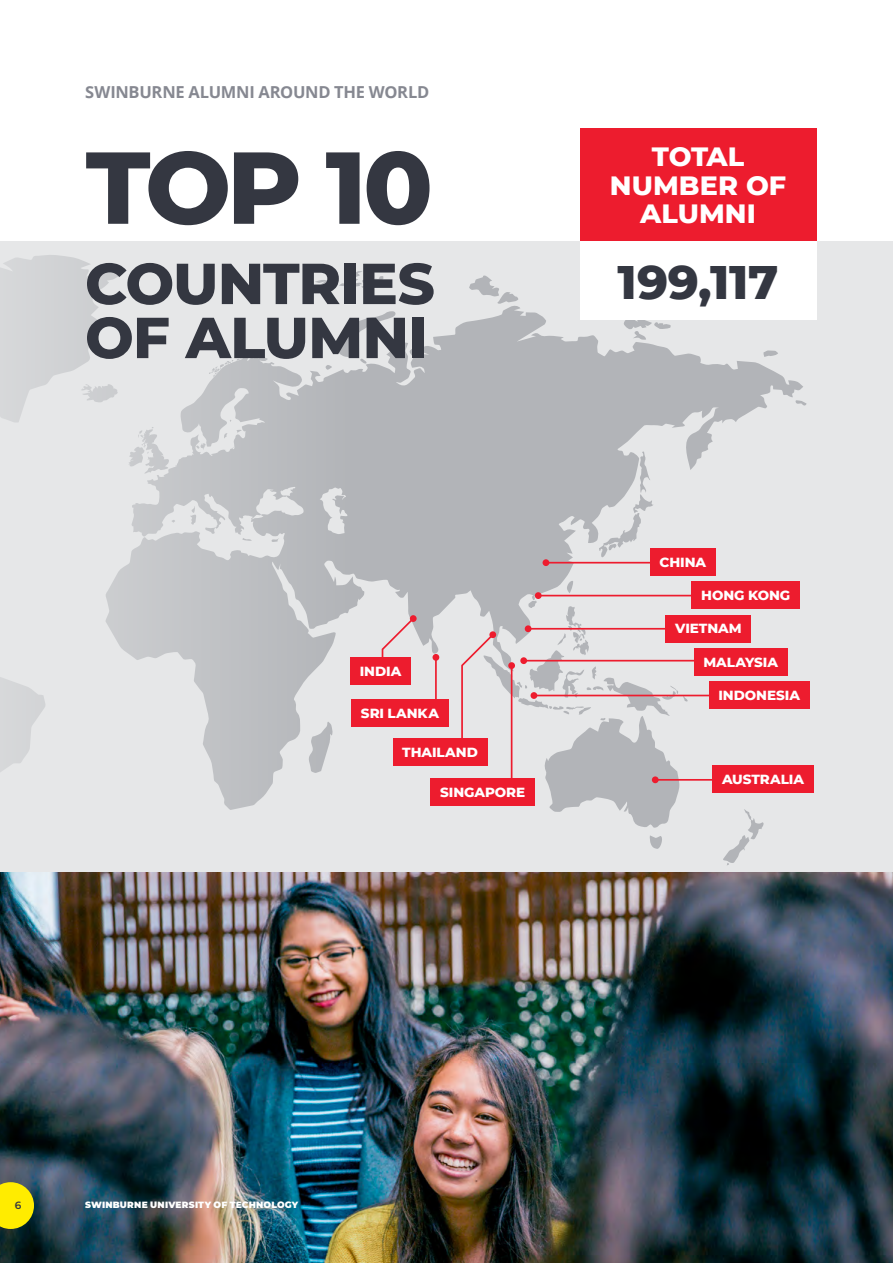
<style>
.page{position:relative;width:893px;height:1263px;background:#fff}
.page>*{position:absolute;margin:0;border:0;box-sizing:border-box;transform-origin:0 0}
._3a__Bold_Heading__C{font:800 102px "Montserrat";color:#343741}
._3a__Bold_Heading__C-2{font:800 57.6px/54px "Montserrat";letter-spacing:-.015em;color:#343741}
._3a__Bold_Heading__C-3{font:800 48px "Montserrat";letter-spacing:-.01em;color:#343741}
.t1{font:800 27px/28.5px "Montserrat";letter-spacing:.005em;color:#fff;text-align:center}
._4a__Red_Subheading{font:700 16.5px "Open Sans";letter-spacing:-.015em;color:#868891}
._1c__Bold_Heading__R{font:800 13.5px "Montserrat";letter-spacing:-.005em;color:#fff}
.t2{font:600 10.5px "Montserrat";color:#343741}
._1a__Body{font:900 9px "Montserrat";letter-spacing:.025em;color:#fff}
</style>
<div class="page">
<div style="left:0;top:241px;width:893px;height:822px;background:#e6e7e8"></div>
<svg style="left:0;top:255px;width:807px;height:618px"></svg>
<div style="left:694px;top:648px;width:94px;height:27px;background:#ed1c2e"></div>
<div style="left:650px;top:548px;width:66px;height:28px;background:#ed1c2e"></div>
<div style="left:692px;top:582px;width:108px;height:27px;background:#ed1c2e"></div>
<div style="left:709px;top:681px;width:101px;height:27px;background:#ed1c2e"></div>
<div style="left:351px;top:699px;width:98px;height:28px;background:#ed1c2e"></div>
<hr style="left:546px;top:562px;width:105px;height:1px;background:#ed1c2e">
<div style="left:543px;top:559px;width:6px;height:7px;background:#ed1c2e;border-radius:50%"></div>
<hr style="left:655px;top:779px;width:71px;height:2px;background:#ed1c2e">
<div style="left:652px;top:776px;width:7px;height:7px;background:#ed1c2e;border-radius:50%"></div>
<hr style="left:528px;top:628px;width:211px;height:2px;background:#ed1c2e">
<div style="left:525px;top:625px;width:6px;height:7px;background:#ed1c2e;border-radius:50%"></div>
<svg style="left:460px;top:632px;width:35px;height:121px"></svg>
<div style="left:489px;top:631px;width:7px;height:7px;background:#ed1c2e;border-radius:50%"></div>
<svg style="left:381px;top:616px;width:35px;height:53px"></svg>
<div style="left:410px;top:615px;width:7px;height:7px;background:#ed1c2e;border-radius:50%"></div>
<div style="left:665px;top:615px;width:86px;height:27px;background:#ed1c2e"></div>
<hr style="left:538px;top:595px;width:157px;height:1px;background:#ed1c2e">
<div style="left:535px;top:592px;width:7px;height:7px;background:#ed1c2e;border-radius:50%"></div>
<hr style="left:435px;top:657px;width:2px;height:45px;background:#ed1c2e">
<div style="left:432px;top:654px;width:7px;height:7px;background:#ed1c2e;border-radius:50%"></div>
<hr style="left:534px;top:695px;width:177px;height:1px;background:#ed1c2e">
<div style="left:530px;top:692px;width:7px;height:7px;background:#ed1c2e;border-radius:50%"></div>
<hr style="left:524px;top:660px;width:176px;height:1px;background:#ed1c2e">
<div style="left:520px;top:657px;width:7px;height:7px;background:#ed1c2e;border-radius:50%"></div>
<hr style="left:511px;top:666px;width:1px;height:127px;background:#ed1c2e">
<div style="left:508px;top:662px;width:7px;height:7px;background:#ed1c2e;border-radius:50%"></div>
<div style="left:350px;top:658px;width:61px;height:27px;background:#ed1c2e"></div>
<div style="left:430px;top:778px;width:105px;height:27px;background:#ed1c2e"></div>
<img style="left:0;top:873px;width:893px;height:390px">
<div style="left:580px;top:132px;width:236px;height:188px;background:#fff"></div>
<div style="left:580px;top:129px;width:236px;height:112px;background:#ed1c2e"></div>
<div style="left:393px;top:738px;width:94px;height:28px;background:#ed1c2e"></div>
<div style="left:712px;top:766px;width:102px;height:27px;background:#ed1c2e"></div>
<svg style="left:0;top:1182px;width:34px;height:47px;background:#dace0b"></svg>
<p class="_4a__Red_Subheading" style="left:85px;top:80px;width:346px">SWINBURNE ALUMNI AROUND THE WORLD</p>
<p class="_3a__Bold_Heading__C" style="left:86px;top:113px;width:349px">TOP 10</p>
<p class="t1" style="left:610px;top:141px;width:178px">TOTAL<br>NUMBER OF<br>ALUMNI</p>
<p class="_3a__Bold_Heading__C-3" style="left:618px;top:247px;width:162px">199,117</p>
<p class="_3a__Bold_Heading__C-2" style="left:85px;top:253px;width:351px">COUNTRIES<br>OF ALUMNI</p>
<p class="_1c__Bold_Heading__R" style="left:659px;top:552px;width:48px">CHINA</p>
<p class="_1c__Bold_Heading__R" style="left:701px;top:585px;width:90px">HONG KONG</p>
<p class="_1c__Bold_Heading__R" style="left:360px;top:662px;width:43px">INDIA</p>
<p class="_1c__Bold_Heading__R" style="left:361px;top:703px;width:79px">SRI LANKA</p>
<p class="_1c__Bold_Heading__R" style="left:402px;top:742px;width:77px">THAILAND</p>
<p class="_1c__Bold_Heading__R" style="left:440px;top:782px;width:87px">SINGAPORE</p>
<p class="_1c__Bold_Heading__R" style="left:675px;top:619px;width:68px">VIETNAM</p>
<p class="_1c__Bold_Heading__R" style="left:703px;top:652px;width:76px">MALAYSIA</p>
<p class="_1c__Bold_Heading__R" style="left:718px;top:685px;width:83px">INDONESIA</p>
<p class="_1c__Bold_Heading__R" style="left:722px;top:769px;width:83px">AUSTRALIA</p>
<p class="t2" style="left:15px;top:1197px;width:8px">6</p>
<p class="_1a__Body" style="left:85px;top:1198px;width:215px">SWINBURNE UNIVERSITY OF TECHNOLOGY</p>
</div>
